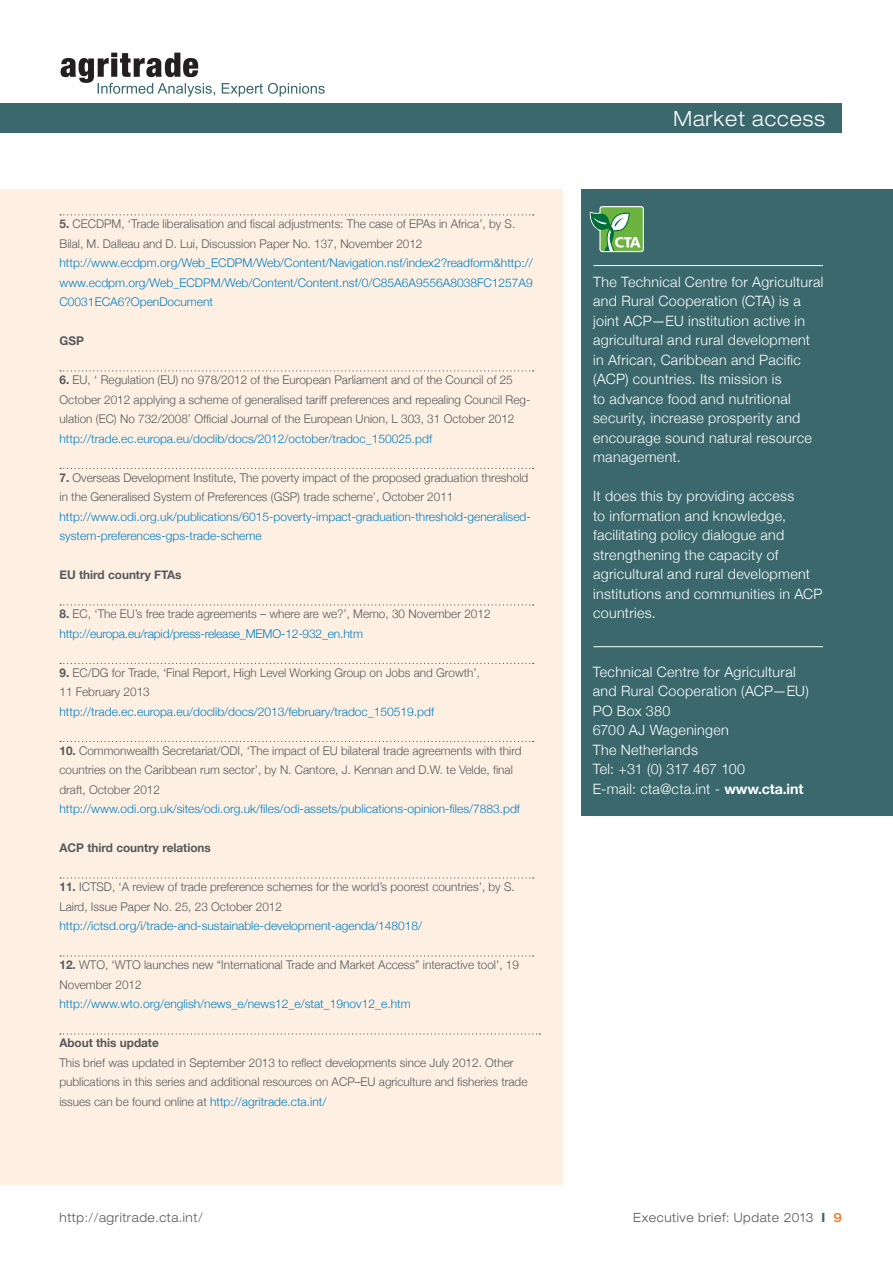
<style>
.page{position:relative;width:893px;height:1263px;background:#fff}
.page>*{position:absolute;margin:0;border:0;box-sizing:border-box;transform-origin:0 0}
.t1{font:300 expanded 21px "Helvetica Neue";letter-spacing:.05em;color:#fff;scale:.9 1}
.t2{font:300 14.25px/19.5px "Helvetica Neue";letter-spacing:.02em;color:#fff}
.t3{font:300 expanded 12.75px "Helvetica Neue";letter-spacing:.05em;color:#57585a;scale:.9 1}
.t4{font:300 12px/19.5px "Helvetica Neue";color:#57585a}
.t5{font:300 12px/19.5px "Helvetica Neue";color:#007ec5;text-align:justify}
.t6{font:700 12px "Helvetica Neue";color:#57585a}
.s1{font-weight:700}
.s2{color:#007ec5}
.s3{font-weight:700;color:#3a686c}
.s4{font-weight:500;color:#ea802c}
</style>
<div class="page">
<div style="left:0;top:103px;width:842px;height:30px;background:#3a686c"></div>
<svg style="left:61px;top:53px;width:264px;height:44px"></svg>
<div style="left:0;top:189px;width:563px;height:995px;background:#fdf0e3"></div>
<svg style="left:60px;top:214px;width:474px;height:1px"></svg>
<svg style="left:60px;top:370px;width:474px;height:1px"></svg>
<svg style="left:60px;top:468px;width:474px;height:1px"></svg>
<svg style="left:60px;top:604px;width:474px;height:1px"></svg>
<svg style="left:60px;top:663px;width:474px;height:1px"></svg>
<svg style="left:60px;top:741px;width:474px;height:1px"></svg>
<svg style="left:60px;top:877px;width:474px;height:1px"></svg>
<svg style="left:60px;top:955px;width:474px;height:1px"></svg>
<div style="left:582px;top:189px;width:311px;height:626px;background:#3a686c"></div>
<hr style="left:593px;top:646px;width:230px;height:1px;background:#fff">
<hr style="left:593px;top:265px;width:230px;height:1px;background:#fff">
<svg style="left:590px;top:206px;width:54px;height:46px;background:#77b071"></svg>
<svg style="left:60px;top:1033px;width:480px;height:1px"></svg>
<p class="t4" style="left:60px;top:214px;width:457px"><span class="s1">5.</span> CECDPM, ‘Trade liberalisation and fiscal adjustments: The case of EPAs in Africa’, by S.<br>Bilal, M. Dalleau and D. Lui, Discussion Paper No. 137, November 2012</p>
<p class="t5" style="left:60px;top:253px;width:475px">http://www.ecdpm.org/Web_ECDPM/Web/Content/Navigation.nsf/index2?readform&amp;http:// www.ecdpm.org/Web_ECDPM/Web/Content/Content.nsf/0/C85A6A9556A8038FC1257A9<br>C0031ECA6?OpenDocument</p>
<p class="t6" style="left:60px;top:330px;width:26px">GSP</p>
<p class="t4" style="left:60px;top:370px;width:472px"><span class="s1">6.</span> EU, ‘ Regulation (EU) no 978/2012 of the European Parliament and of the Council of 25<br>October 2012 applying a scheme of generalised tariff preferences and repealing Council Reg&shy;ulation (EC) No 732/2008’ Official Journal of the European Union, L 303, 31 October 2012</p>
<p class="t5" style="left:60px;top:428px;width:374px">http://trade.ec.europa.eu/doclib/docs/2012/october/tradoc_150025.pdf</p>
<p class="t4" style="left:60px;top:467px;width:470px"><span class="s1">7.</span> Overseas Development Institute, The poverty impact of the proposed graduation threshold in the Generalised System of Preferences (GSP) trade scheme’, October 2011</p>
<p class="t5" style="left:60px;top:506px;width:473px">http://www.odi.org.uk/publications/6015-poverty-impact-graduation-threshold-generalised&shy;system-preferences-gps-trade-scheme</p>
<p class="t6" style="left:60px;top:564px;width:123px">EU third country FTAs</p>
<p class="t4" style="left:60px;top:604px;width:432px"><span class="s1">8.</span> EC, ‘The EU’s free trade agreements – where are we?’, Memo, 30 November 2012 <span class="s2">http://europa.eu/rapid/press-release_MEMO-12-932_en.htm</span></p>
<p class="t4" style="left:60px;top:662px;width:422px"><span class="s1">9.</span> EC/DG for Trade, ‘Final Report, High Level Working Group on Jobs and Growth’,<br>11 February 2013</p>
<p class="t5" style="left:60px;top:701px;width:376px">http://trade.ec.europa.eu/doclib/docs/2013/february/tradoc_150519.pdf</p>
<p class="t4" style="left:60px;top:740px;width:464px"><span class="s1">10.</span> Commonwealth Secretariat/ODI, ‘The impact of EU bilateral trade agreements with third countries on the Caribbean rum sector’, by N. Cantore, J. Kennan and D.W. te Velde, final draft, October 2012</p>
<p class="t5" style="left:60px;top:799px;width:462px">http://www.odi.org.uk/sites/odi.org.uk/files/odi-assets/publications-opinion-files/7883.pdf</p>
<p class="t6" style="left:60px;top:837px;width:153px">ACP third country relations</p>
<p class="t4" style="left:60px;top:877px;width:457px"><span class="s1">11.</span> ICTSD, ‘A review of trade preference schemes for the world’s poorest countries’, by S.<br>Laird, Issue Paper No. 25, 23 October 2012</p>
<p class="t5" style="left:60px;top:916px;width:364px">http://ictsd.org/i/trade-and-sustainable-development-agenda/148018/</p>
<p class="t4" style="left:60px;top:955px;width:461px"><span class="s1">12.</span> WTO, ‘WTO launches new “International Trade and Market Access” interactive tool’, 19<br>November 2012</p>
<p class="t5" style="left:60px;top:994px;width:353px">http://www.wto.org/english/news_e/news12_e/stat_19nov12_e.htm</p>
<p class="t6" style="left:59px;top:1032px;width:101px">About this update</p>
<p class="t4" style="left:59px;top:1052px;width:470px">This brief was updated in September 2013 to reflect developments since July 2012. Other publications in this series and additional resources on ACP–EU agriculture and fisheries trade issues can be found online at <span class="s2">http://agritrade.cta.int/</span></p>
<h1 class="t1" style="left:674px;top:106px;width:170px">Market access</h1>
<p class="t2" style="left:593px;top:271px;width:232px">The Technical Centre for Agricultural and Rural Cooperation (CTA) is a joint ACP—EU institution active in agricultural and rural development in African, Caribbean and Pacific (ACP) countries. Its mission is<br>to advance food and nutritional security, increase prosperity and encourage sound natural resource management.</p>
<p class="t2" style="left:593px;top:486px;width:231px">It does this by providing access<br>to information and knowledge, facilitating policy dialogue and strengthening the capacity of agricultural and rural development institutions and communities in ACP countries.</p>
<p class="t2" style="left:593px;top:661px;width:217px">Technical Centre for Agricultural and Rural Cooperation (ACP—EU)<br>PO Box 380<br>6700 AJ Wageningen<br>The Netherlands<br>Tel: +31 (0) 317 467 100<br>E-mail: cta@cta.int - <span class="s1">www.cta.int</span></p>
<p class="t3" style="left:60px;top:1210px;width:161px">http://agritrade.cta.int/</p>
<p class="t3" style="left:633px;top:1210px;width:233px">Executive brief: Update 2013 <span class="s3">I</span> <span class="s4">9</span></p>
</div>
